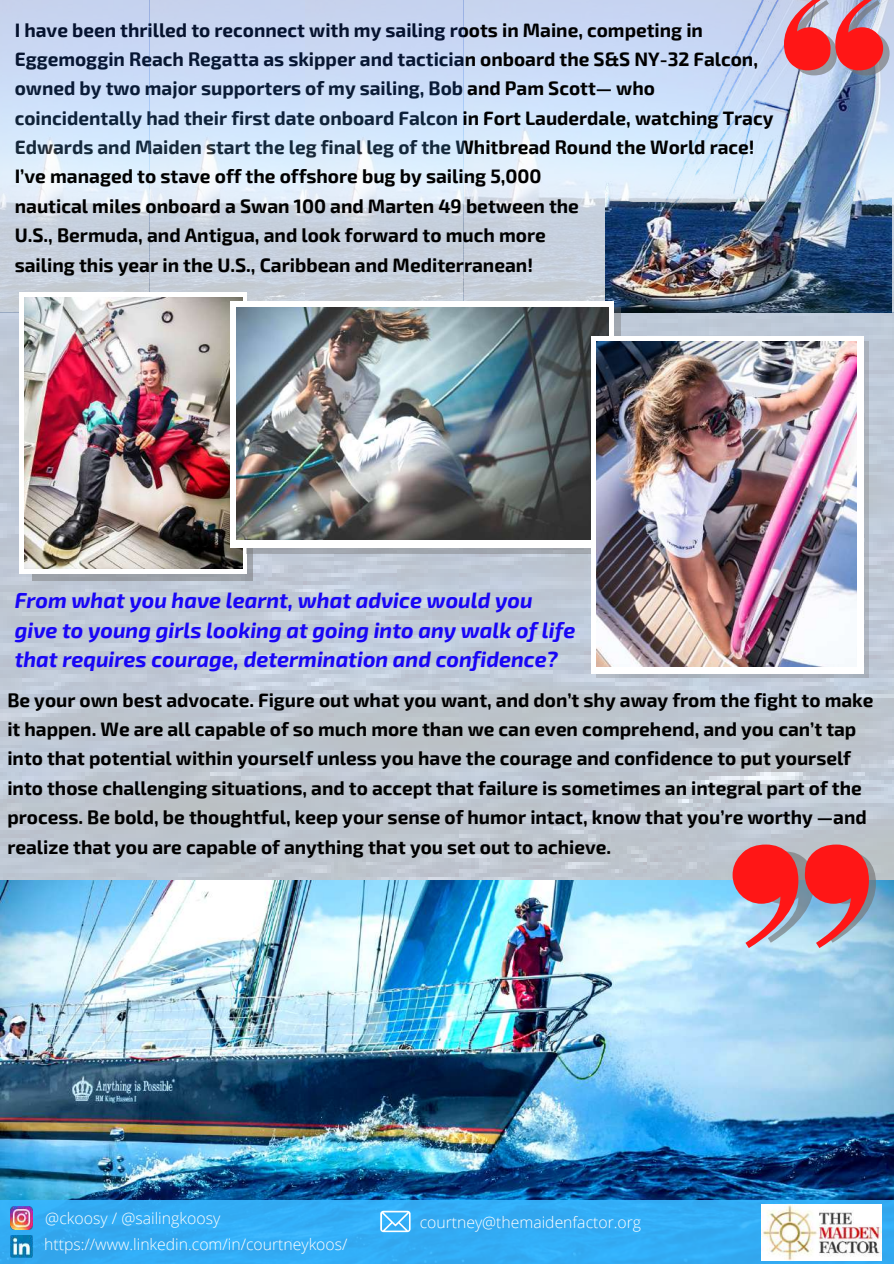
<style>
.page{position:relative;width:894px;height:1264px;background:#fff}
.page>*{position:absolute;margin:0;border:0;box-sizing:border-box;transform-origin:0 0}
.t1{font:italic 700 21.45px/29.7px "Exo 2";color:#1805f6}
.t2{font:700 19.05px/29.4px "Exo 2";color:#000}
.t3{font:300 15.75px/26.8px "Open Sans";color:#fff}
</style>
<div class="page">
<img style="left:463px;top:0;width:430px;height:312px">
<img style="left:0;top:312px;width:893px;height:887px">
<img style="left:605px;top:0;width:286px;height:312px">
<img style="left:0;top:0;width:463px;height:312px">
<div style="left:33px;top:302px;width:220px;height:278px;background:#9ba0a7"></div>
<div style="left:19px;top:292px;width:227px;height:282px;background:#fff"></div>
<img style="left:25px;top:298px;width:217px;height:271px">
<svg style="left:246px;top:307px;width:375px;height:246px;fill:#a1a7af"></svg>
<div style="left:230px;top:301px;width:383px;height:246px;background:#fff"></div>
<img style="left:237px;top:307px;width:371px;height:232px">
<svg style="left:596px;top:341px;width:273px;height:336px;fill:#acb3be"></svg>
<div style="left:590px;top:336px;width:273px;height:337px;background:#fff"></div>
<img style="left:596px;top:341px;width:260px;height:326px">
<svg style="left:732px;top:844px;width:143px;height:104px;background:#cf6f79"></svg>
<svg style="left:783px;top:0;width:106px;height:75px;background:#d66d78"></svg>
<div style="left:0;top:1199px;width:893px;height:64px;background:#33acf5"></div>
<img style="left:10px;top:1206px;width:23px;height:23px">
<img style="left:10px;top:1235px;width:23px;height:22px">
<svg style="left:380px;top:1210px;width:30px;height:22px"></svg>
<img style="left:761px;top:1204px;width:120px;height:56px">
<p class="t2" style="left:15px;top:14px;width:760px">I have been thrilled to reconnect with my sailing roots in Maine, competing in Eggemoggin Reach Regatta as skipper and tactician onboard the S&amp;S NY-32 Falcon, owned by two major supporters of my sailing, Bob and Pam Scott— who coincidentally had their first date onboard Falcon in Fort Lauderdale, watching Tracy Edwards and Maiden start the leg final leg of the Whitbread Round the World race!</p>
<p class="t2" style="left:15px;top:160px;width:565px">I’ve managed to stave off the offshore bug by sailing 5,000 nautical miles onboard a Swan 100 and Marten 49 between the U.S., Bermuda, and Antigua, and look forward to much more sailing this year in the U.S., Caribbean and Mediterranean!</p>
<p class="t1" style="left:15px;top:584px;width:562px">From what you have learnt, what advice would you give to young girls looking at going into any walk of life that requires courage, determination and confidence?</p>
<p class="t2" style="left:7px;top:684px;width:867px">Be your own best advocate. Figure out what you want, and don’t shy away from the fight to make it happen. We are all capable of so much more than we can even comprehend, and you can’t tap into that potential within yourself unless you have the courage and confidence to put yourself into those challenging situations, and to accept that failure is sometimes an integral part of the process. Be bold, be thoughtful, keep your sense of humor intact, know that you’re worthy —and realize that you are capable of anything that you set out to achieve.</p>
<p class="t3" style="left:44px;top:1203px;width:304px">@ckoosy / @sailingkoosy https://www.linkedin.com/in/courtneykoos/</p>
<p class="t3" style="left:419px;top:1208px;width:223px">courtney@themaidenfactor.org</p>
</div>
